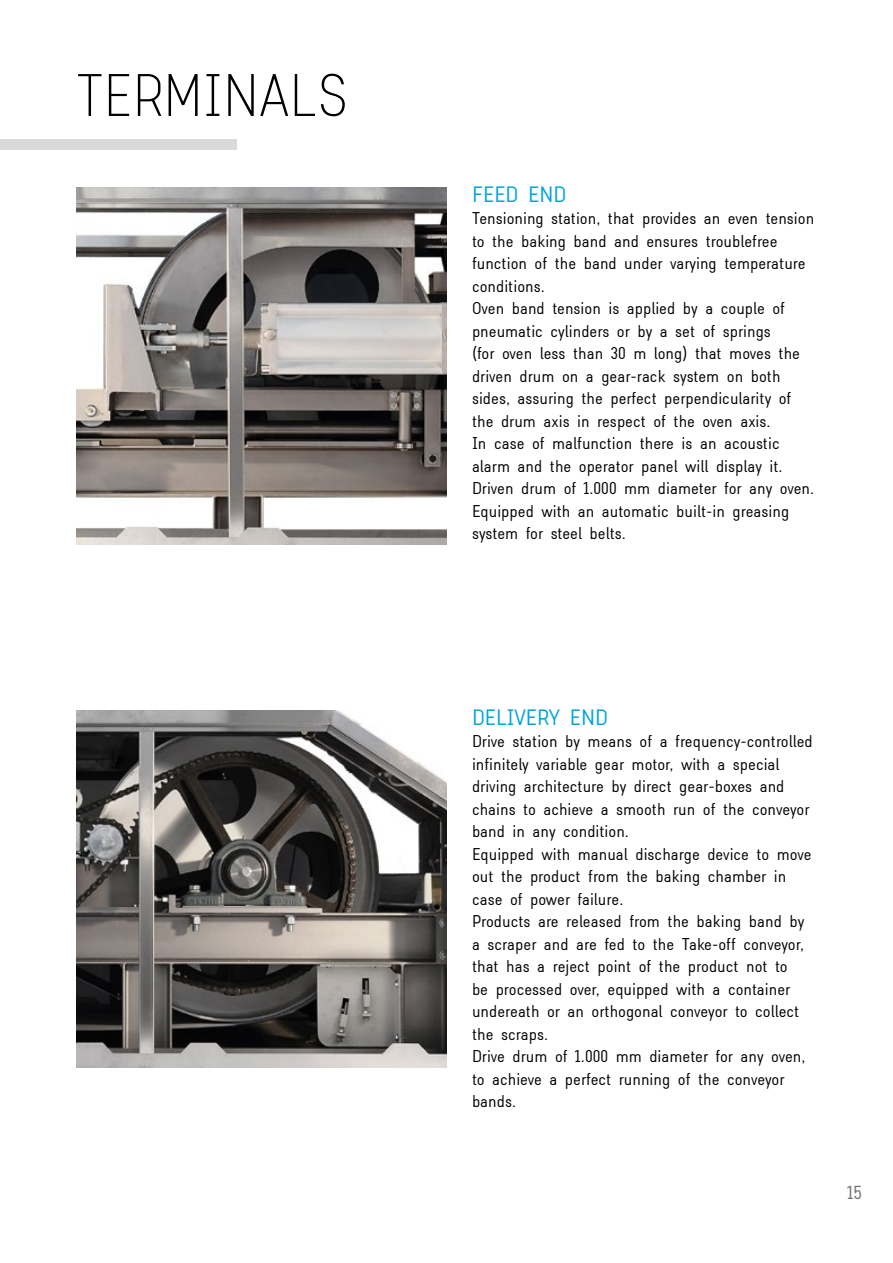
<style>
.page{position:relative;width:893px;height:1263px;background:#fff}
.page>*{position:absolute;margin:0;border:0;box-sizing:border-box;transform-origin:0 0}
.t1{font:100 52.5px "TWS Savory";color:#000}
.t2{font:300 19.5px "TWS Savory";color:#00a5d7}
.t3{font:300 16.5px "TWS Savory";color:#706f6f}
.t4{font:300 15px/22.5px "TWS Savory";color:#000}
</style>
<div class="page">
<img style="left:77px;top:187px;width:369px;height:357px">
<img style="left:77px;top:710px;width:369px;height:357px">
<div style="left:0;top:139px;width:236px;height:11px;background:#dadada"></div>
<h1 class="t1" style="left:77px;top:60px;width:274px">TERMINALS</h1>
<h2 class="t2" style="left:472px;top:181px;width:96px">FEED END</h2>
<p class="t4" style="left:472px;top:207px;width:344px">Tensioning station, that provides an even tension to the baking band and ensures troublefree function of the band under varying temperature conditions.<br>Oven band tension is applied by a couple of pneumatic cylinders or by a set of springs<br>(for oven less than 30 m long) that moves the driven drum on a gear-rack system on both sides, assuring the perfect perpendicularity of the drum axis in respect of the oven axis.<br>In case of malfunction there is an acoustic alarm and the operator panel will display it.<br>Driven drum of 1.000 mm diameter for any oven.<br>Equipped with an automatic built-in greasing system for steel belts.</p>
<h2 class="t2" style="left:472px;top:704px;width:138px">DELIVERY END</h2>
<p class="t4" style="left:472px;top:730px;width:342px">Drive station by means of a frequency-controlled infinitely variable gear motor, with a special driving architecture by direct gear-boxes and chains to achieve a smooth run of the conveyor band in any condition.<br>Equipped with manual discharge device to move out the product from the baking chamber in case of power failure.<br>Products are released from the baking band by a scraper and are fed to the Take-off conveyor, that has a reject point of the product not to<br>be processed over, equipped with a container undereath or an orthogonal conveyor to collect the scraps.<br>Drive drum of 1.000 mm diameter for any oven, to achieve a perfect running of the conveyor bands.</p>
<p class="t3" style="left:847px;top:1181px;width:16px">15</p>
</div>
